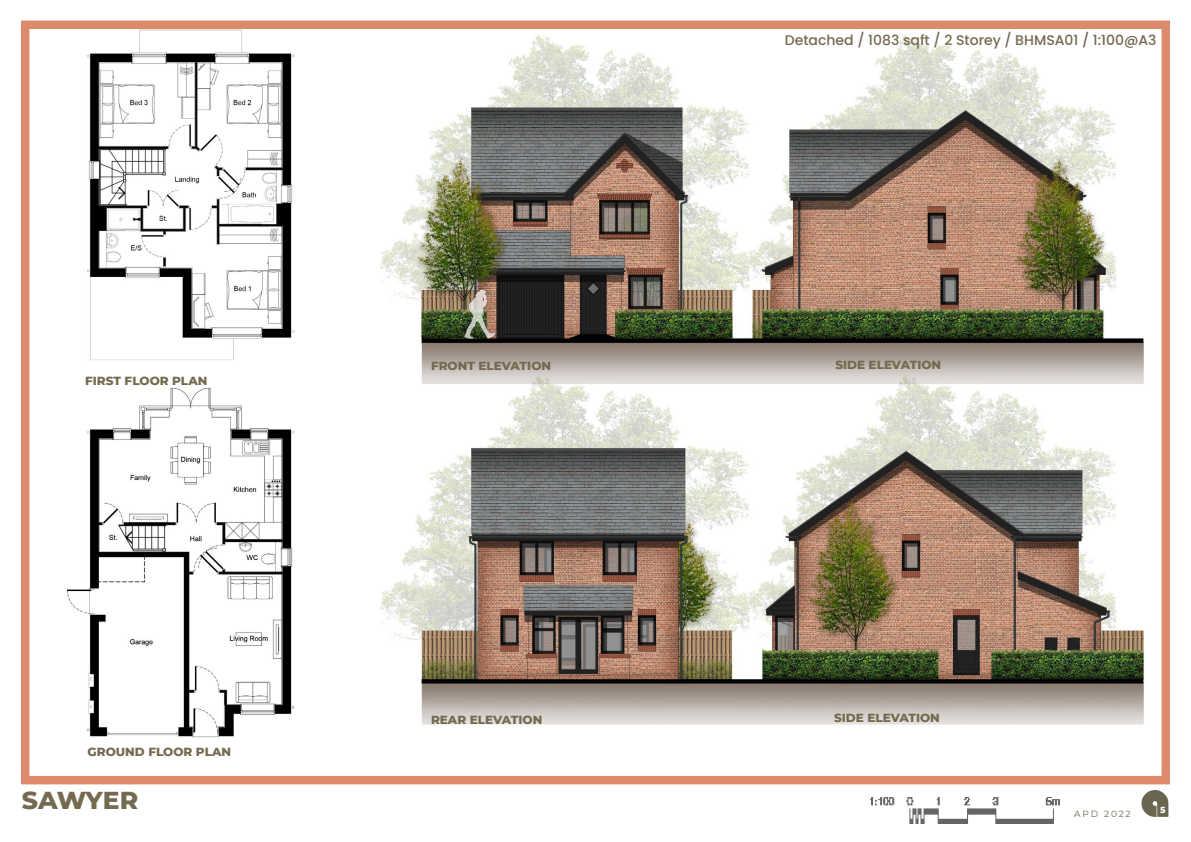
<style>
.page{position:relative;width:1191px;height:842px;background:#fff}
.page>*{position:absolute;margin:0;border:0;box-sizing:border-box;transform-origin:0 0}
.t1{font:800 25px "Montserrat";letter-spacing:-.005em;color:#746a4f}
.t2{font:500 14px "Poppins";color:#746a4f}
.t3{font:800 12px "Montserrat";color:#746a4f}
.t4{font:9px "Montserrat";letter-spacing:.2em;color:#6b6650}
.t5{font:800 9px "Montserrat";color:#fff}
</style>
<div class="page">
<img style="left:21px;top:20px;width:1149px;height:797px">
<div style="left:21px;top:21px;width:1149px;height:763px;border:8px solid #dc8a6b"></div>
<img style="left:870px;top:797px;width:189px;height:27px">
<p class="t3" style="left:85px;top:372px;width:124px">FIRST FLOOR PLAN</p>
<p class="t3" style="left:88px;top:743px;width:145px">GROUND FLOOR PLAN</p>
<h1 class="t1" style="left:22px;top:781px;width:118px">SAWYER</h1>
<p class="t2" style="left:785px;top:32px;width:373px">Detached / 1083 sqft / 2 Storey / BHMSA01 / 1:100@A3</p>
<p class="t3" style="left:431px;top:357px;width:122px">FRONT ELEVATION</p>
<p class="t3" style="left:835px;top:356px;width:107px">SIDE ELEVATION</p>
<p class="t3" style="left:431px;top:711px;width:113px">REAR ELEVATION</p>
<p class="t3" style="left:834px;top:709px;width:107px">SIDE ELEVATION</p>
<p class="t4" style="left:1074px;top:807px;width:58px">APD 2022</p>
<p class="t5" style="left:1160px;top:803px;width:7px">5</p>
</div>
